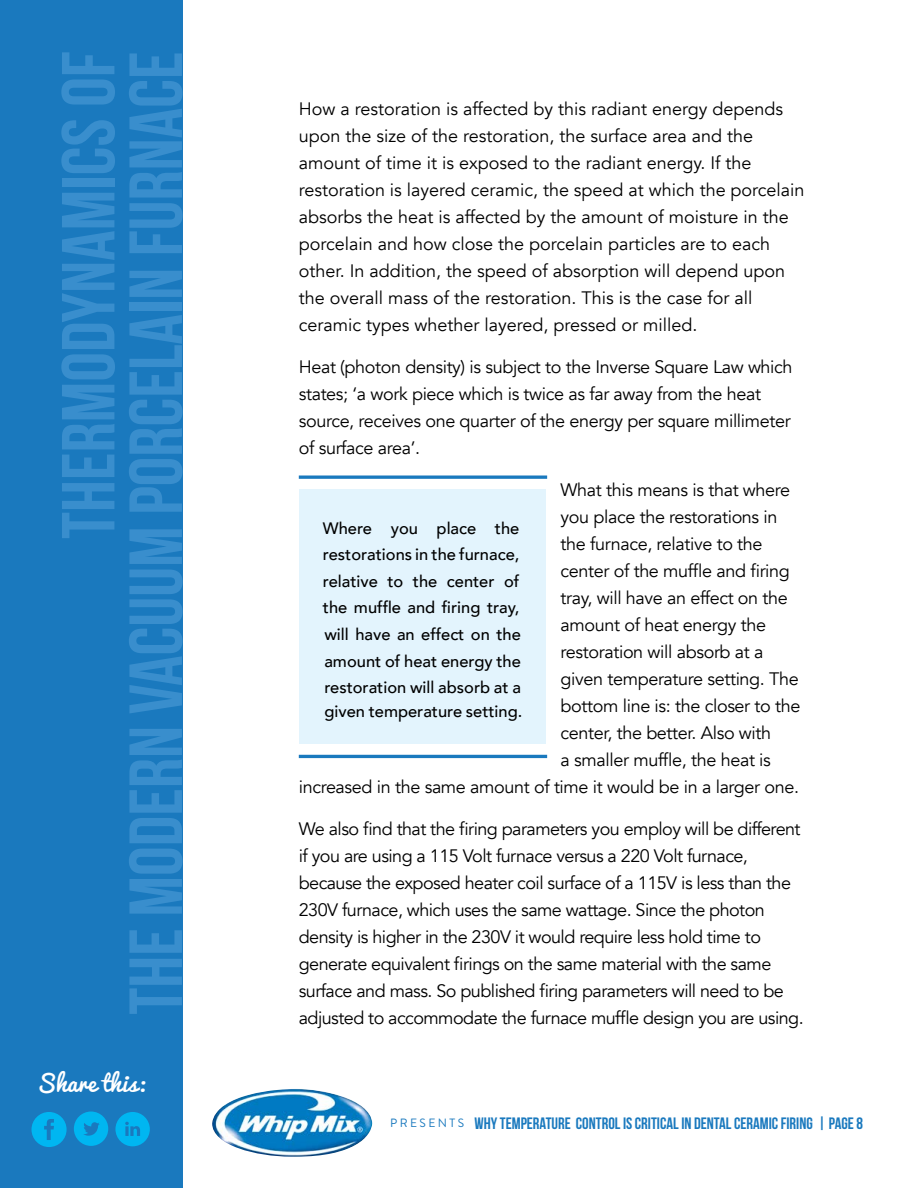
<style>
.page{position:relative;width:918px;height:1188px;background:#fff}
.page>*{position:absolute;margin:0;border:0;box-sizing:border-box;transform-origin:0 0}
.t1{font:75px/67.5px "Bebas Neue";color:#398ecd;text-align:right}
.t2{font:22.5px "Pacifico";color:#fff}
.t3{font:18px/27px "Avenir";letter-spacing:-.02em;color:#000}
.t4{font:18px/27px "Avenir";color:#000}
.t5{font:500 16.5px/26.5px "Avenir";color:#000;text-align:justify}
.t6{font:16.5px "Bebas Neue";color:#1a79be}
.t7{font:12px "Brandon Grotesque";color:#1a79be}
</style>
<div class="page">
<div style="left:0;top:0;width:182px;height:1188px;background:#1a79be"></div>
<img style="left:212px;top:1089px;width:160px;height:68px">
<svg style="left:115px;top:1112px;width:35px;height:34px"></svg>
<svg style="left:74px;top:1112px;width:34px;height:34px"></svg>
<svg style="left:32px;top:1112px;width:35px;height:35px"></svg>
<div style="left:300px;top:490px;width:246px;height:254px;background:#e3f4fd"></div>
<hr style="left:299px;top:476px;width:248px;height:3px;background:#1a79be">
<hr style="left:299px;top:755px;width:248px;height:3px;background:#1a79be">
<h1 class="t1" style="left:54px;top:1015px;width:965px;rotate:-90deg">THERMODYNAMICS OF<br>THE MODERN VACUUM PORCELAIN FURNACE</h1>
<p class="t2" style="left:37px;top:1063px;width:110px">Share this:</p>
<p class="t4" style="left:299px;top:96px;width:507px">How a restoration is affected by this radiant energy depends upon the size of the restoration, the surface area and the amount of time it is exposed to the radiant energy. If the restoration is layered ceramic, the speed at which the porcelain absorbs the heat is affected by the amount of moisture in the porcelain and how close the porcelain particles are to each other. In addition, the speed of absorption will depend upon the overall mass of the restoration. This is the case for all ceramic types whether layered, pressed or milled.</p>
<p class="t3" style="left:299px;top:354px;width:495px">Heat (photon density) is subject to the Inverse Square Law which states; ‘a work piece which is twice as far away from the heat source, receives one quarter of the energy per square millimeter of surface area’.</p>
<p class="t3" style="left:561px;top:477px;width:231px">What this means is that where</p>
<p class="t3" style="left:561px;top:504px;width:218px">you place the restorations in</p>
<p class="t3" style="left:561px;top:531px;width:203px">the furnace, relative to the</p>
<p class="t3" style="left:561px;top:558px;width:231px">center of the muffle and firing</p>
<p class="t3" style="left:561px;top:585px;width:229px">tray, will have an effect on the</p>
<p class="t3" style="left:561px;top:612px;width:207px">amount of heat energy the</p>
<p class="t3" style="left:561px;top:639px;width:204px">restoration will absorb at a</p>
<p class="t3" style="left:561px;top:666px;width:240px">given temperature setting. The</p>
<p class="t3" style="left:561px;top:693px;width:241px">bottom line is: the closer to the</p>
<p class="t3" style="left:561px;top:720px;width:212px">center, the better. Also with</p>
<p class="t3" style="left:561px;top:747px;width:212px">a smaller muffle, the heat is</p>
<p class="t3" style="left:299px;top:774px;width:502px">increased in the same amount of time it would be in a larger one.</p>
<p class="t3" style="left:299px;top:816px;width:506px">We also find that the firing parameters you employ will be different if you are using a 115 Volt furnace versus a 220 Volt furnace, because the exposed heater coil surface of a 115V is less than the 230V furnace, which uses the same wattage. Since the photon density is higher in the 230V it would require less hold time to generate equivalent firings on the same material with the same surface and mass. So published firing parameters will need to be adjusted to accommodate the furnace muffle design you are using.</p>
<p class="t5" style="left:323px;top:514px;width:200px">Where you place the restorations in the furnace, relative to the center of the muffle and firing tray, will have an effect on the amount of heat energy the restoration will absorb at a</p>
<p class="t5" style="left:324px;top:697px;width:199px">given temperature setting.</p>
<p class="t7" style="left:390px;top:1115px;width:11px">PRESENTS</p>
<p class="t6" style="left:474px;top:1114px;width:390px">WHY TEMPERATURE CONTROL IS CRITICAL IN DENTAL CERAMIC FIRING | PAGE 8</p>
</div>
